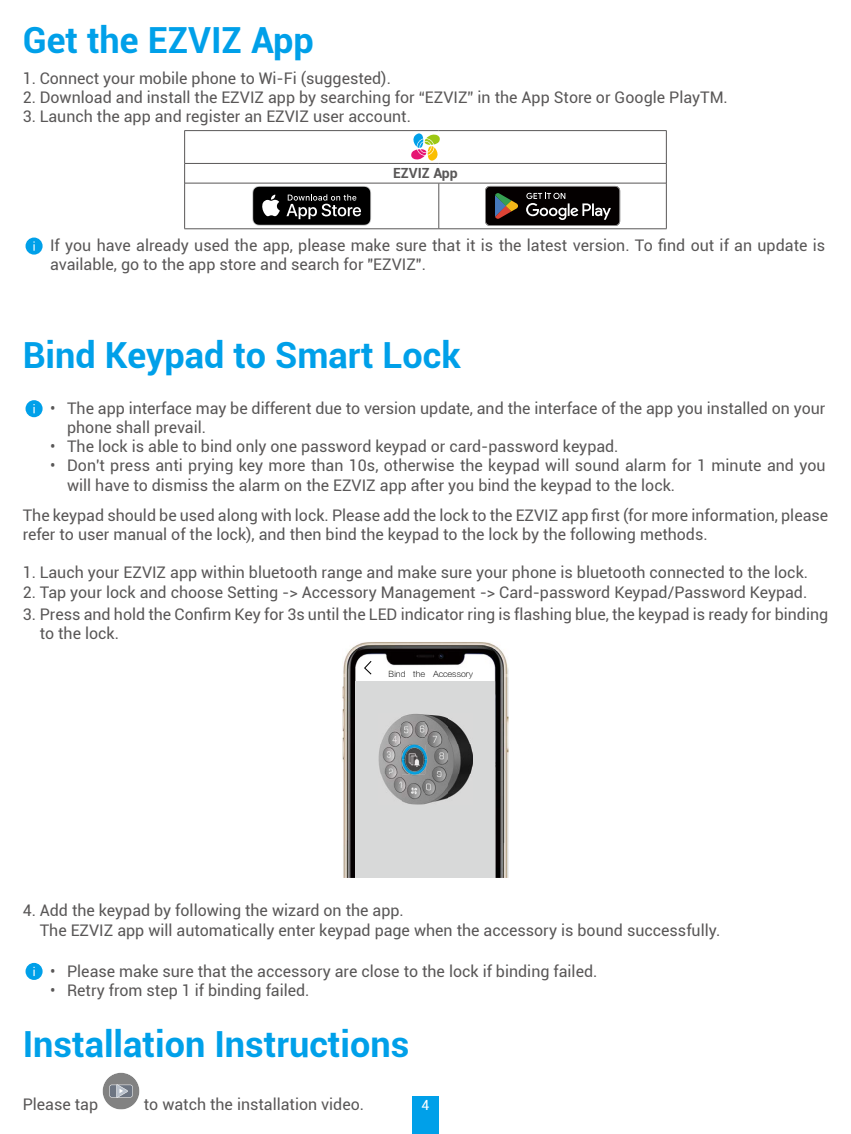
<style>
.page{position:relative;width:851px;height:1134px;background:#fff}
.page>*{position:absolute;margin:0;border:0;box-sizing:border-box;transform-origin:0 0}
.t1{font:700 36px "Roboto";color:#00a0e9}
.t2{font:16px/19.2px "Roboto";color:#595757}
.t3{font:700 14px "Roboto";color:#595757}
.t4{font:14px "Roboto";color:#fff}
.t5{font:7.8px "FZLTXHJW GB1 0";color:#000}
</style>
<div class="page">
<div style="left:412px;top:1096px;width:27px;height:38px;background:#00a0e9"></div>
<hr style="left:184px;top:163px;width:254px;height:1px;background:#595757">
<hr style="left:438px;top:163px;width:228px;height:1px;background:#595757">
<hr style="left:185px;top:183px;width:253px;height:1px;background:#595757">
<hr style="left:438px;top:183px;width:228px;height:1px;background:#595757">
<hr style="left:438px;top:183px;width:1px;height:46px;background:#595757">
<hr style="left:184px;top:130px;width:254px;height:1px;background:#595757">
<hr style="left:184px;top:131px;width:1px;height:32px;background:#595757">
<hr style="left:438px;top:130px;width:228px;height:1px;background:#595757">
<hr style="left:666px;top:131px;width:1px;height:32px;background:#595757">
<svg style="left:184px;top:164px;width:1px;height:19px"></svg>
<svg style="left:666px;top:164px;width:1px;height:19px"></svg>
<hr style="left:184px;top:183px;width:1px;height:46px;background:#595757">
<hr style="left:666px;top:183px;width:1px;height:46px;background:#595757">
<hr style="left:184px;top:228px;width:254px;height:1px;background:#595757">
<hr style="left:438px;top:228px;width:228px;height:1px;background:#595757">
<svg style="left:411px;top:133px;width:29px;height:28px"></svg>
<svg style="left:252px;top:186px;width:119px;height:40px;background:#353535"></svg>
<svg style="left:485px;top:186px;width:135px;height:40px;background:#2c2826"></svg>
<div style="left:26px;top:238px;width:17px;height:17px;background:#00a0e9;border-radius:50%"></div>
<svg style="left:33px;top:241px;width:2px;height:10px"></svg>
<div style="left:26px;top:400px;width:17px;height:17px;background:#00a0e9;border-radius:50%"></div>
<svg style="left:33px;top:404px;width:2px;height:9px"></svg>
<img style="left:342px;top:642px;width:167px;height:236px">
<div style="left:355px;top:681px;width:140px;height:197px;background:#d8d9d9"></div>
<svg style="left:364px;top:661px;width:7px;height:13px"></svg>
<img style="left:378px;top:714px;width:94px;height:90px">
<img style="left:402px;top:744px;width:25px;height:31px">
<div style="left:26px;top:963px;width:17px;height:17px;background:#00a0e9;border-radius:50%"></div>
<svg style="left:33px;top:967px;width:2px;height:9px"></svg>
<svg style="left:102px;top:1072px;width:38px;height:38px"></svg>
<h1 class="t1" style="left:23px;top:15px;width:292px">Get the EZVIZ App</h1>
<p class="t2" style="left:23px;top:68px;width:370px">1. Connect your mobile phone to Wi-Fi (suggested).</p>
<p class="t2" style="left:23px;top:87px;width:706px">2. Download and install the EZVIZ app by searching for “EZVIZ” in the App Store or Google PlayTM.</p>
<p class="t2" style="left:23px;top:106px;width:389px">3. Launch the app and register an EZVIZ user account.</p>
<p class="t3" style="left:393px;top:163px;width:66px">EZVIZ App</p>
<p class="t2" style="left:50px;top:235px;width:776px">If you have already used the app, please make sure that it is the latest version. To find out if an update is available, go to the app store and search for "EZVIZ".</p>
<h1 class="t1" style="left:23px;top:329px;width:439px">Bind Keypad to Smart Lock</h1>
<p class="t2" style="left:67px;top:398px;width:759px;text-indent:-17px">• The app interface may be different due to version update, and the interface of the app you installed on your phone shall prevail.</p>
<p class="t2" style="left:50px;top:436px;width:570px">• The lock is able to bind only one password keypad or card-password keypad.</p>
<p class="t2" style="left:67px;top:456px;width:759px;text-indent:-17px">• Don't press anti prying key more than 10s, otherwise the keypad will sound alarm for 1 minute and you will have to dismiss the alarm on the EZVIZ app after you bind the keypad to the lock.</p>
<p class="t2" style="left:23px;top:505px;width:807px">The keypad should be used along with lock. Please add the lock to the EZVIZ app first (for more information, please refer to user manual of the lock), and then bind the keypad to the lock by the following methods.</p>
<p class="t2" style="left:23px;top:562px;width:787px">1. Lauch your EZVIZ app within bluetooth range and make sure your phone is bluetooth connected to the lock.</p>
<p class="t2" style="left:23px;top:582px;width:786px">2. Tap your lock and choose Setting -&gt; Accessory Management -&gt; Card-password Keypad/Password Keypad.</p>
<p class="t2" style="left:40px;top:604px;width:789px;text-indent:-17px">3. Press and hold the Confirm Key for 3s until the LED indicator ring is flashing blue, the keypad is ready for binding to the lock.</p>
<p class="t5" style="left:388px;top:669px;width:86px">Bind the Accessory</p>
<p class="t2" style="left:40px;top:900px;width:682px;text-indent:-17px">4. Add the keypad by following the wizard on the app.<br>The EZVIZ app will automatically enter keypad page when the accessory is bound successfully.</p>
<p class="t2" style="left:50px;top:961px;width:548px">• Please make sure that the accessory are close to the lock if binding failed.</p>
<p class="t2" style="left:50px;top:980px;width:261px">• Retry from step 1 if binding failed.</p>
<h1 class="t1" style="left:23px;top:1018px;width:388px">Installation Instructions</h1>
<p class="t2" style="left:23px;top:1094px;width:77px">Please tap</p>
<p class="t2" style="left:144px;top:1094px;width:222px">to watch the installation video.</p>
<p class="t4" style="left:421px;top:1095px;width:9px">4</p>
</div>
